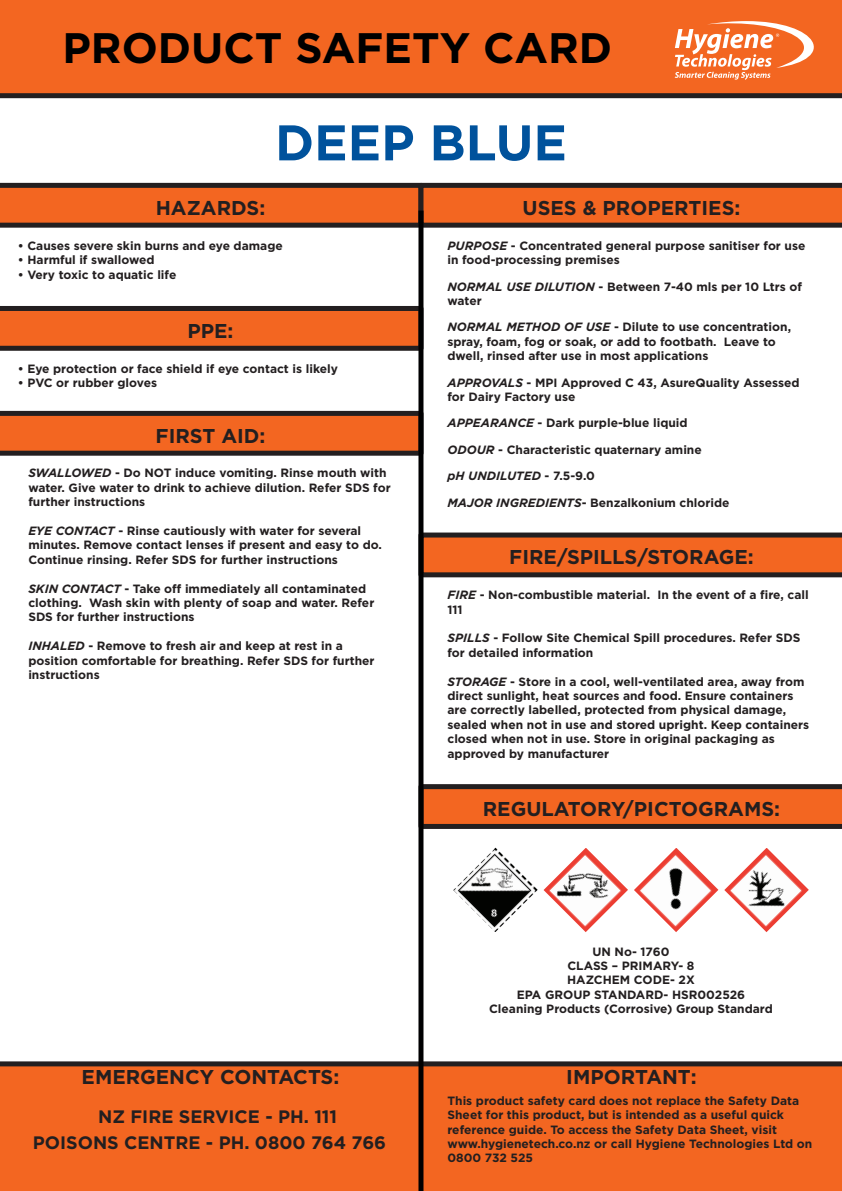
<style>
.page{position:relative;width:842px;height:1191px;background:#fff}
.page>*{position:absolute;margin:0;border:0;box-sizing:border-box;transform-origin:0 0}
.t1{font:700 50px "Gotham";color:#00529c}
.t2{font:700 42.6px "Gotham";color:#000}
.t3{font:700 20px "Gotham";color:#231f20}
.t4{font:700 18px "Gotham";color:#231f20}
.t5{font:700 12px/14.4px "Gotham";color:#231f20}
.t6{font:italic 700 12px "Gotham";color:#231f20}
.s1{font-style:italic}
.s2{font-style:normal}
</style>
<div class="page">
<svg style="left:0;top:306px;width:418px;height:45px;background:#c45621"></svg>
<svg style="left:0;top:411px;width:418px;height:45px;background:#c55722"></svg>
<svg style="left:0;top:183px;width:842px;height:45px;background:#c45722"></svg>
<svg style="left:423px;top:532px;width:419px;height:45px;background:#c65823"></svg>
<svg style="left:423px;top:784px;width:419px;height:45px;background:#c45621"></svg>
<div style="left:0;top:0;width:842px;height:98px;background:#f36621"></div>
<div style="left:0;top:1061px;width:842px;height:130px;background:#f36621"></div>
<div style="left:418px;top:211px;width:5px;height:980px;background:#000001"></div>
<img style="left:453px;top:847px;width:85px;height:85px">
<img style="left:724px;top:848px;width:85px;height:84px">
<img style="left:634px;top:848px;width:84px;height:84px">
<img style="left:543px;top:848px;width:85px;height:84px">
<svg style="left:675px;top:17px;width:157px;height:63px"></svg>
<p class="t2" style="left:62px;top:20px;width:551px">PRODUCT SAFETY CARD</p>
<p class="t1" style="left:275px;top:109px;width:293px">DEEP BLUE</p>
<p class="t3" style="left:156px;top:194px;width:111px">HAZARDS:</p>
<p class="t3" style="left:522px;top:194px;width:219px">USES &amp; PROPERTIES:</p>
<p class="t5" style="left:18px;top:238px;width:266px">• Causes severe skin burns and eye damage</p>
<p class="t5" style="left:18px;top:252px;width:138px">• Harmful if swallowed</p>
<p class="t5" style="left:18px;top:267px;width:160px">• Very toxic to aquatic life</p>
<p class="t3" style="left:187px;top:317px;width:48px">PPE:</p>
<p class="t5" style="left:18px;top:361px;width:322px">• Eye protection or face shield if eye contact is likely</p>
<p class="t5" style="left:18px;top:375px;width:141px">• PVC or rubber gloves</p>
<p class="t3" style="left:156px;top:422px;width:111px">FIRST AID:</p>
<p class="t5" style="left:28px;top:466px;width:364px"><span class="s1">SWALLOWED</span> - Do NOT induce vomiting. Rinse mouth with water. Give water to drink to achieve dilution. Refer SDS for further instructions</p>
<p class="t5" style="left:28px;top:523px;width:355px"><span class="s1">EYE CONTACT</span> - Rinse cautiously with water for several minutes. Remove contact lenses if present and easy to do.<br>Continue rinsing. Refer SDS for further instructions</p>
<p class="t5" style="left:28px;top:581px;width:347px"><span class="s1">SKIN CONTACT</span> - Take off immediately all contaminated clothing. Wash skin with plenty of soap and water. Refer<br>SDS for further instructions</p>
<p class="t5" style="left:28px;top:639px;width:348px"><span class="s1">INHALED</span> - Remove to fresh air and keep at rest in a position comfortable for breathing. Refer SDS for further instructions</p>
<p class="t3" style="left:82px;top:1063px;width:259px">EMERGENCY CONTACTS:</p>
<p class="t4" style="left:98px;top:1104px;width:241px">NZ FIRE SERVICE - PH. 111</p>
<p class="t4" style="left:33px;top:1130px;width:355px">POISONS CENTRE - PH. 0800 764 766</p>
<p class="t5" style="left:447px;top:238px;width:359px"><span class="s1">PURPOSE</span> - Concentrated general purpose sanitiser for use in food-processing premises</p>
<p class="t5" style="left:447px;top:279px;width:356px"><span class="s1">NORMAL USE DILUTION</span> - Between 7-40 mls per 10 Ltrs of water</p>
<p class="t5" style="left:447px;top:320px;width:345px"><span class="s1">NORMAL METHOD OF USE</span> - Dilute to use concentration, spray, foam, fog or soak, or add to footbath. Leave to dwell, rinsed after use in most applications</p>
<p class="t5" style="left:447px;top:375px;width:354px"><span class="s1">APPROVALS</span> - MPI Approved C 43, AsureQuality Assessed for Dairy Factory use</p>
<p class="t5" style="left:447px;top:416px;width:242px"><span class="s1">APPEARANCE</span> - Dark purple-blue liquid</p>
<p class="t5" style="left:447px;top:442px;width:256px"><span class="s1">ODOUR</span> - Characteristic quaternary amine</p>
<p class="t6" style="left:447px;top:468px;width:149px">pH UNDILUTED <span class="s2">- 7.5-9.0</span></p>
<p class="t5" style="left:447px;top:495px;width:284px"><span class="s1">MAJOR INGREDIENTS</span>- Benzalkonium chloride</p>
<p class="t3" style="left:509px;top:544px;width:246px">FIRE/SPILLS/STORAGE:</p>
<p class="t5" style="left:447px;top:587px;width:363px"><span class="s1">FIRE</span> - Non-combustible material. In the event of a fire, call<br>111</p>
<p class="t5" style="left:447px;top:631px;width:354px"><span class="s1">SPILLS</span> - Follow Site Chemical Spill procedures. Refer SDS for detailed information</p>
<p class="t5" style="left:447px;top:674px;width:363px"><span class="s1">STORAGE</span> - Store in a cool, well-ventilated area, away from direct sunlight, heat sources and food. Ensure containers are correctly labelled, protected from physical damage, sealed when not in use and stored upright. Keep containers closed when not in use. Store in original packaging as approved by manufacturer</p>
<p class="t3" style="left:483px;top:795px;width:299px">REGULATORY/PICTOGRAMS:</p>
<p class="t5" style="left:592px;top:944px;width:79px">UN No- 1760</p>
<p class="t5" style="left:567px;top:958px;width:129px">CLASS – PRIMARY- 8</p>
<p class="t5" style="left:567px;top:973px;width:129px">HAZCHEM CODE- 2X</p>
<p class="t5" style="left:517px;top:987px;width:230px">EPA GROUP STANDARD- HSR002526</p>
<p class="t5" style="left:489px;top:1001px;width:285px">Cleaning Products (Corrosive) Group Standard</p>
<p class="t3" style="left:566px;top:1063px;width:132px">IMPORTANT:</p>
<p class="t5" style="left:447px;top:1093px;width:353px">This product safety card does not replace the Safety Data<br>Sheet for this product, but is intended as a useful quick reference guide. To access the Safety Data Sheet, visit</p>
<p class="t5" style="left:447px;top:1136px;width:366px">www.hygienetech.co.nz or call Hygiene Technologies Ltd on<br>0800 732 525</p>
</div>
